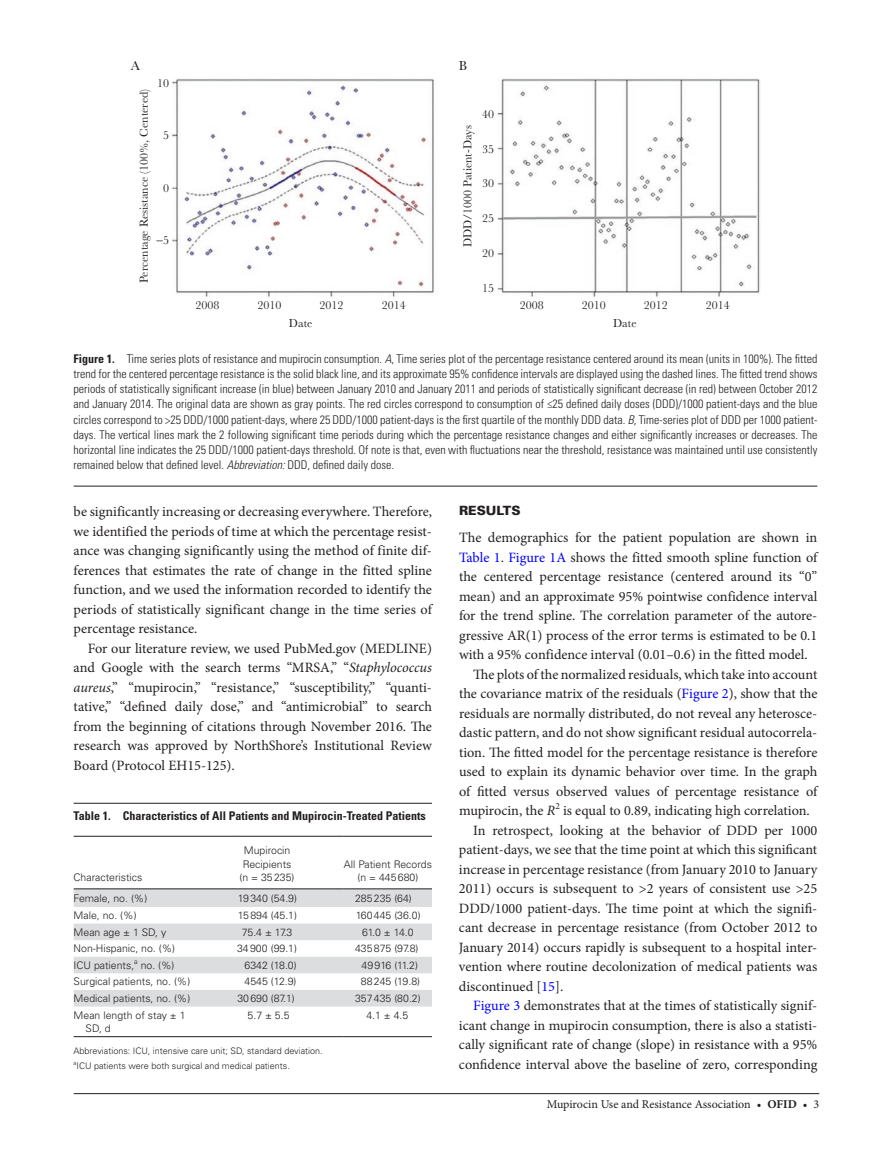
<style>
.page{position:relative;width:891px;height:1174px;background:#fff}
.page>*{position:absolute;margin:0;border:0;box-sizing:border-box;transform-origin:0 0}
.t1{font:14.25px/19.5px "Minion Pro";color:#231f20;text-align:justify}
.t2{font:13.5px "Baskerville MT Std";color:#231f20}
.t3{font:900 12.75px "Univers LT Std";color:#231f20}
.t4{font:300 condensed 12px/15px "Univers LT Std";color:#231f20;text-align:justify}
.t5{font:12px "Baskerville MT Std";color:#231f20}
.t6{font:700 condensed 12px "Univers LT Std";color:#231f20}
.t7{font:12px "Minion Pro";color:#231f20}
.t8{font:300 10.5px/13.5px "Univers LT Std";color:#231f20;text-align:center}
.t9{font:300 9px/15px "Univers LT Std";color:#231f20}
.s1{font-weight:700}
.s2{font-style:italic}
.s3{color:#00f}
</style>
<div class="page">
<hr style="left:74px;top:1093px;width:745px;height:1px;background:#231f20">
<hr style="left:74px;top:486px;width:743px;height:1px;background:#231f20">
<img style="left:172px;top:78px;width:588px;height:219px">
<hr style="left:74px;top:803px;width:358px;height:1px;background:#231f20">
<div style="left:74px;top:889px;width:358px;height:18px;background:#dcdddf"></div>
<svg style="left:74px;top:924px;width:358px;height:83px"></svg>
<hr style="left:74px;top:836px;width:163px;height:1px;background:#231f20">
<hr style="left:237px;top:836px;width:107px;height:1px;background:#231f20">
<hr style="left:344px;top:836px;width:88px;height:1px;background:#231f20">
<hr style="left:74px;top:1036px;width:163px;height:1px;background:#231f20">
<hr style="left:237px;top:1036px;width:107px;height:1px;background:#231f20">
<hr style="left:344px;top:1036px;width:88px;height:1px;background:#231f20">
<hr style="left:74px;top:888px;width:163px;height:1px;background:#231f20">
<hr style="left:237px;top:888px;width:107px;height:1px;background:#231f20">
<hr style="left:344px;top:888px;width:88px;height:1px;background:#231f20">
<p class="t2" style="left:131px;top:58px;width:11px">A</p>
<p class="t2" style="left:459px;top:58px;width:10px">B</p>
<p class="t5" style="left:157px;top:76px;width:13px">10</p>
<p class="t5" style="left:137px;top:283px;width:195px;rotate:-90deg">Percentage Resistance (100%, Centered)</p>
<p class="t5" style="left:163px;top:128px;width:7px">5</p>
<p class="t5" style="left:163px;top:181px;width:7px">0</p>
<p class="t5" style="left:157px;top:233px;width:14px">−5</p>
<p class="t5" style="left:196px;top:298px;width:25px">2008</p>
<p class="t5" style="left:258px;top:298px;width:25px">2010</p>
<p class="t5" style="left:320px;top:298px;width:25px">2012</p>
<p class="t5" style="left:289px;top:316px;width:25px">Date</p>
<p class="t5" style="left:461px;top:247px;width:124px;rotate:-90deg">DDD/1000 Patient-Days</p>
<p class="t5" style="left:482px;top:107px;width:13px">40</p>
<p class="t5" style="left:482px;top:142px;width:13px">35</p>
<p class="t5" style="left:482px;top:177px;width:13px">30</p>
<p class="t5" style="left:482px;top:211px;width:13px">25</p>
<p class="t5" style="left:482px;top:246px;width:13px">20</p>
<p class="t5" style="left:482px;top:281px;width:13px">15</p>
<p class="t5" style="left:382px;top:298px;width:25px">2014</p>
<p class="t5" style="left:520px;top:298px;width:25px">2008</p>
<p class="t5" style="left:582px;top:298px;width:25px">2010</p>
<p class="t5" style="left:644px;top:298px;width:25px">2012</p>
<p class="t5" style="left:613px;top:316px;width:25px">Date</p>
<p class="t5" style="left:706px;top:298px;width:25px">2014</p>
<p class="t4" style="left:74px;top:352px;width:745px"><span class="s1">Figure 1.</span> Time series plots of resistance and mupirocin consumption. <span class="s2">A</span>, Time series plot of the percentage resistance centered around its mean (units in 100%). The fitted trend for the centered percentage resistance is the solid black line, and its approximate 95% confidence intervals are displayed using the dashed lines. The fitted trend shows periods of statistically significant increase (in blue) between January 2010 and January 2011 and periods of statistically significant decrease (in red) between October 2012 and January 2014. The original data are shown as gray points. The red circles correspond to consumption of ≤25 defined daily doses (DDD)/1000 patient-days and the blue circles correspond to &gt;25 DDD/1000 patient-days, where 25 DDD/1000 patient-days is the first quartile of the monthly DDD data. <span class="s2">B,</span> Time-series plot of DDD per 1000 patient&shy;days. The vertical lines mark the 2 following significant time periods during which the percentage resistance changes and either significantly increases or decreases. The horizontal line indicates the 25 DDD/1000 patient-days threshold. Of note is that, even with fluctuations near the threshold, resistance was maintained until use consistently remained below that defined level. <span class="s2">Abbreviation:</span> DDD, defined daily dose.</p>
<p class="t1" style="left:74px;top:502px;width:360px">be significantly increasing or decreasing everywhere. Therefore, we identified the periods of time at which the percentage resist&shy;ance was changing significantly using the method of finite dif&shy;ferences that estimates the rate of change in the fitted spline function, and we used the information recorded to identify the periods of statistically significant change in the time series of percentage resistance.</p>
<p class="t1" style="left:74px;top:639px;width:360px;text-indent:14px">For our literature review, we used PubMed.gov (MEDLINE) and Google with the search terms “MRSA,” “<span class="s2">Staphylococcus aureus</span>,” “mupirocin,” “resistance,” “susceptibility,” “quanti&shy;tative,” “defined daily dose,” and “antimicrobial” to search from the beginning of citations through November 2016. The research was approved by NorthShore’s Institutional Review Board (Protocol EH15-125).</p>
<p class="t6" style="left:74px;top:808px;width:354px">Table 1. Characteristics of All Patients and Mupirocin-Treated Patients</p>
<p class="t8" style="left:74px;top:871px;width:70px">Characteristics</p>
<p class="t8" style="left:240px;top:844px;width:56px">Mupirocin<br>Recipients (n = 35235)</p>
<p class="t8" style="left:344px;top:857px;width:90px">All Patient Records (n = 445680)</p>
<p class="t8" style="left:74px;top:892px;width:75px">Female, no. (%)</p>
<p class="t8" style="left:238px;top:892px;width:61px">19340 (54.9)</p>
<p class="t8" style="left:355px;top:892px;width:58px">285235 (64)</p>
<p class="t8" style="left:74px;top:909px;width:65px">Male, no. (%)</p>
<p class="t8" style="left:238px;top:909px;width:61px">15894 (45.1)</p>
<p class="t8" style="left:356px;top:909px;width:67px">160445 (36.0)</p>
<p class="t8" style="left:74px;top:925px;width:94px">Mean age ± 1 SD, y</p>
<p class="t8" style="left:242px;top:925px;width:52px">75.4 ± 17.3</p>
<p class="t8" style="left:362px;top:925px;width:53px">61.0 ± 14.0</p>
<p class="t8" style="left:74px;top:942px;width:103px">Non-Hispanic, no. (%)</p>
<p class="t8" style="left:237px;top:942px;width:61px">34900 (99.1)</p>
<p class="t8" style="left:355px;top:942px;width:65px">435875 (97.8)</p>
<p class="t8" style="left:74px;top:958px;width:102px">ICU patients,<sup>a</sup> no. (%)</p>
<p class="t8" style="left:245px;top:958px;width:54px">6342 (18.0)</p>
<p class="t8" style="left:362px;top:958px;width:58px">49916 (11.2)</p>
<p class="t8" style="left:74px;top:975px;width:118px">Surgical patients, no. (%)</p>
<p class="t8" style="left:245px;top:975px;width:54px">4545 (12.9)</p>
<p class="t8" style="left:361px;top:975px;width:61px">88245 (19.8)</p>
<p class="t8" style="left:74px;top:992px;width:118px">Medical patients, no. (%)</p>
<p class="t8" style="left:237px;top:992px;width:59px">30690 (87.1)</p>
<p class="t8" style="left:355px;top:992px;width:67px">357435 (80.2)</p>
<p class="t8" style="left:86px;top:1008px;width:101px;text-align:left;text-indent:-12px">Mean length of stay ± 1<br>SD, d</p>
<p class="t8" style="left:248px;top:1008px;width:43px">5.7 ± 5.5</p>
<p class="t8" style="left:366px;top:1008px;width:43px">4.1 ± 4.5</p>
<p class="t9" style="left:74px;top:1043px;width:251px">Abbreviations: ICU, intensive care unit; SD, standard deviation. <sup>a</sup>ICU patients were both surgical and medical patients.</p>
<p class="t3" style="left:459px;top:503px;width:63px">RESULTS</p>
<p class="t1" style="left:459px;top:528px;width:360px">The demographics for the patient population are shown in</p>
<p class="t1" style="left:459px;top:547px;width:360px"><span class="s3">Table 1</span>. <span class="s3">Figure 1A</span> shows the fitted smooth spline function of</p>
<p class="t1" style="left:459px;top:567px;width:360px">the centered percentage resistance (centered around its “0”</p>
<p class="t1" style="left:459px;top:586px;width:360px">mean) and an approximate 95% pointwise confidence interval</p>
<p class="t1" style="left:459px;top:606px;width:360px">for the trend spline. The correlation parameter of the autore-</p>
<p class="t1" style="left:459px;top:625px;width:360px">gressive AR(1) process of the error terms is estimated to be 0.1</p>
<p class="t1" style="left:459px;top:645px;width:350px">with a 95% confidence interval (0.01–0.6) in the fitted model.</p>
<p class="t1" style="left:473px;top:664px;width:346px">The plots of the normalized residuals, which take into account</p>
<p class="t1" style="left:459px;top:684px;width:360px">the covariance matrix of the residuals (<span class="s3">Figure 2</span>), show that the</p>
<p class="t1" style="left:459px;top:703px;width:360px">residuals are normally distributed, do not reveal any heterosce-</p>
<p class="t1" style="left:459px;top:723px;width:360px">dastic pattern, and do not show significant residual autocorrela-</p>
<p class="t1" style="left:459px;top:742px;width:360px">tion. The fitted model for the percentage resistance is therefore</p>
<p class="t1" style="left:459px;top:762px;width:360px">used to explain its dynamic behavior over time. In the graph</p>
<p class="t1" style="left:459px;top:781px;width:360px">of fitted versus observed values of percentage resistance of</p>
<p class="t1" style="left:459px;top:801px;width:352px">mupirocin, the <span class="s2">R</span><sup>2</sup> is equal to 0.89, indicating high correlation.</p>
<p class="t1" style="left:473px;top:820px;width:346px">In retrospect, looking at the behavior of DDD per 1000</p>
<p class="t1" style="left:459px;top:840px;width:360px">patient-days, we see that the time point at which this significant</p>
<p class="t1" style="left:459px;top:859px;width:360px">increase in percentage resistance (from January 2010 to January</p>
<p class="t1" style="left:459px;top:879px;width:360px">2011) occurs is subsequent to &gt;2 years of consistent use &gt;25</p>
<p class="t1" style="left:459px;top:898px;width:360px">DDD/1000 patient-days. The time point at which the signifi-</p>
<p class="t1" style="left:459px;top:918px;width:360px">cant decrease in percentage resistance (from October 2012 to</p>
<p class="t1" style="left:459px;top:937px;width:360px">January 2014) occurs rapidly is subsequent to a hospital inter-</p>
<p class="t1" style="left:459px;top:957px;width:360px">vention where routine decolonization of medical patients was</p>
<p class="t1" style="left:459px;top:976px;width:106px">discontinued [<span class="s3">15</span>].</p>
<p class="t1" style="left:473px;top:996px;width:346px"><span class="s3">Figure 3</span> demonstrates that at the times of statistically signif-</p>
<p class="t1" style="left:459px;top:1015px;width:360px">icant change in mupirocin consumption, there is also a statisti-</p>
<p class="t1" style="left:459px;top:1035px;width:360px">cally significant rate of change (slope) in resistance with a 95%</p>
<p class="t1" style="left:459px;top:1054px;width:360px">confidence interval above the baseline of zero, corresponding</p>
<p class="t7" style="left:547px;top:1096px;width:274px">Mupirocin Use and Resistance Association • <span class="s1">OFID</span> • 3</p>
</div>
